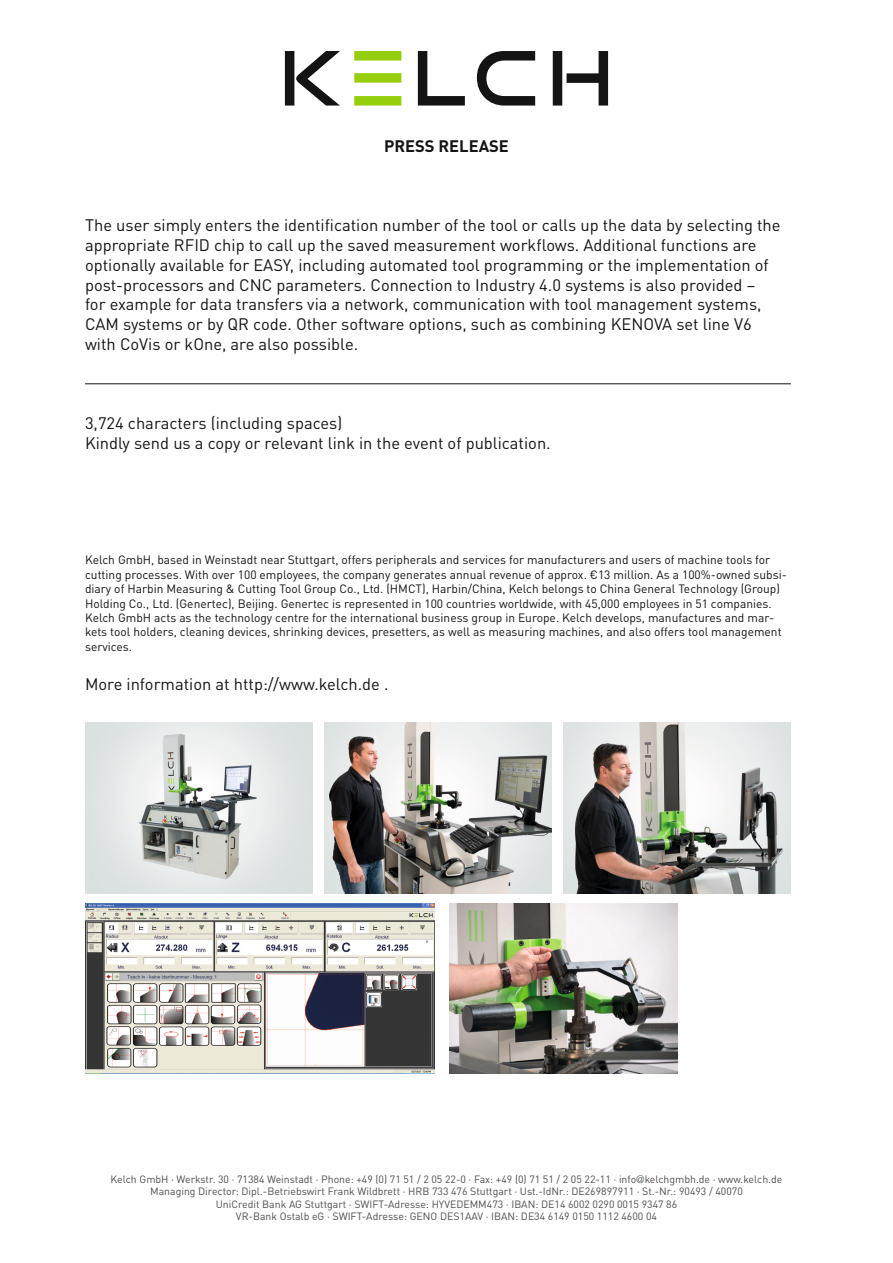
<style>
.page{position:relative;width:893px;height:1263px;background:#fff}
.page>*{position:absolute;margin:0;border:0;box-sizing:border-box;transform-origin:0 0}
.t1{font:16.5px/19.8px "DINOT";color:#131413}
.t2{font:700 16.5px "DINOT";color:#131413}
.t3{font:12px/14.4px "DINOT";color:#131413}
.t4{font:10.5px/12.6px "DINOT";color:#4d4d4c;text-align:center}
.s1{font-family:"Helvetica Neue";font-weight:300;color:#404847}
</style>
<div class="page">
<svg style="left:285px;top:51px;width:55px;height:55px"></svg>
<svg style="left:418px;top:51px;width:47px;height:55px"></svg>
<svg style="left:477px;top:51px;width:58px;height:55px"></svg>
<svg style="left:553px;top:51px;width:55px;height:55px"></svg>
<svg style="left:354px;top:51px;width:47px;height:55px"></svg>
<hr style="left:85px;top:383px;width:706px;height:1px;background:#131413">
<img style="left:85px;top:723px;width:228px;height:170px">
<img style="left:85px;top:903px;width:349px;height:171px">
<img style="left:324px;top:723px;width:228px;height:170px">
<img style="left:563px;top:723px;width:228px;height:170px">
<img style="left:450px;top:903px;width:227px;height:171px">
<h1 class="t2" style="left:384px;top:135px;width:126px">PRESS RELEASE</h1>
<p class="t1" style="left:85px;top:215px;width:697px">The user simply enters the identification number of the tool or calls up the data by selecting the appropriate RFID chip to call up the saved measurement workflows. Additional functions are optionally available for EASY, including automated tool programming or the implementation of post-processors and CNC parameters. Connection to Industry 4.0 systems is also provided –<br>for example for data transfers via a network, communication with tool management systems, CAM systems or by QR code. Other software options, such as combining KENOVA set line V6 with CoVis or kOne, are also possible.</p>
<h1 class="t1" style="left:85px;top:413px;width:467px">3,724 characters (including spaces)<br>Kindly send us a copy or relevant link in the event of publication.</h1>
<p class="t3" style="left:85px;top:552px;width:703px">Kelch GmbH, based in Weinstadt near Stuttgart, offers peripherals and services for manufacturers and users of machine tools for cutting processes. With over 100 employees, the company generates annual revenue of approx. €13 million. As a 100%-owned subsi&shy;diary of Harbin Measuring &amp; Cutting Tool Group Co., Ltd. (HMCT), Harbin/China, Kelch belongs to China General Technology (Group)<br>Holding Co., Ltd. (Genertec), Beijing. Genertec is represented in 100 countries worldwide, with 45,000 employees in 51 companies.<br>Kelch GmbH acts as the technology centre for the international business group in Europe. Kelch develops, manufactures and mar&shy;kets tool holders, cleaning devices, shrinking devices, presetters, as well as measuring machines, and also offers tool management services.</p>
<h1 class="t1" style="left:85px;top:674px;width:305px">More information at http://www.kelch.de .</h1>
<p class="t4" style="left:111px;top:1172px;width:673px">Kelch GmbH · Werkstr. 30 · 71384 Weinstadt · Phone: +49 (0) 71 51 / 2 05 22-0 · Fax: +49 (0) 71 51 / 2 05 22-11 · info<span class="s1">@</span>kelchgmbh.de · www.kelch.de Managing Director: Dipl.-Betriebswirt Frank Wildbrett · HRB 733 476 Stuttgart · Ust.-IdNr.: DE269897911 · St.-Nr.: 90493 / 40070<br>UniCredit Bank AG Stuttgart · SWIFT-Adresse: HYVEDEMM473 · IBAN: DE14 6002 0290 0015 9347 86<br>VR-Bank Ostalb eG · SWIFT-Adresse: GENO DES1AAV · IBAN: DE34 6149 0150 1112 4600 04</p>
</div>
